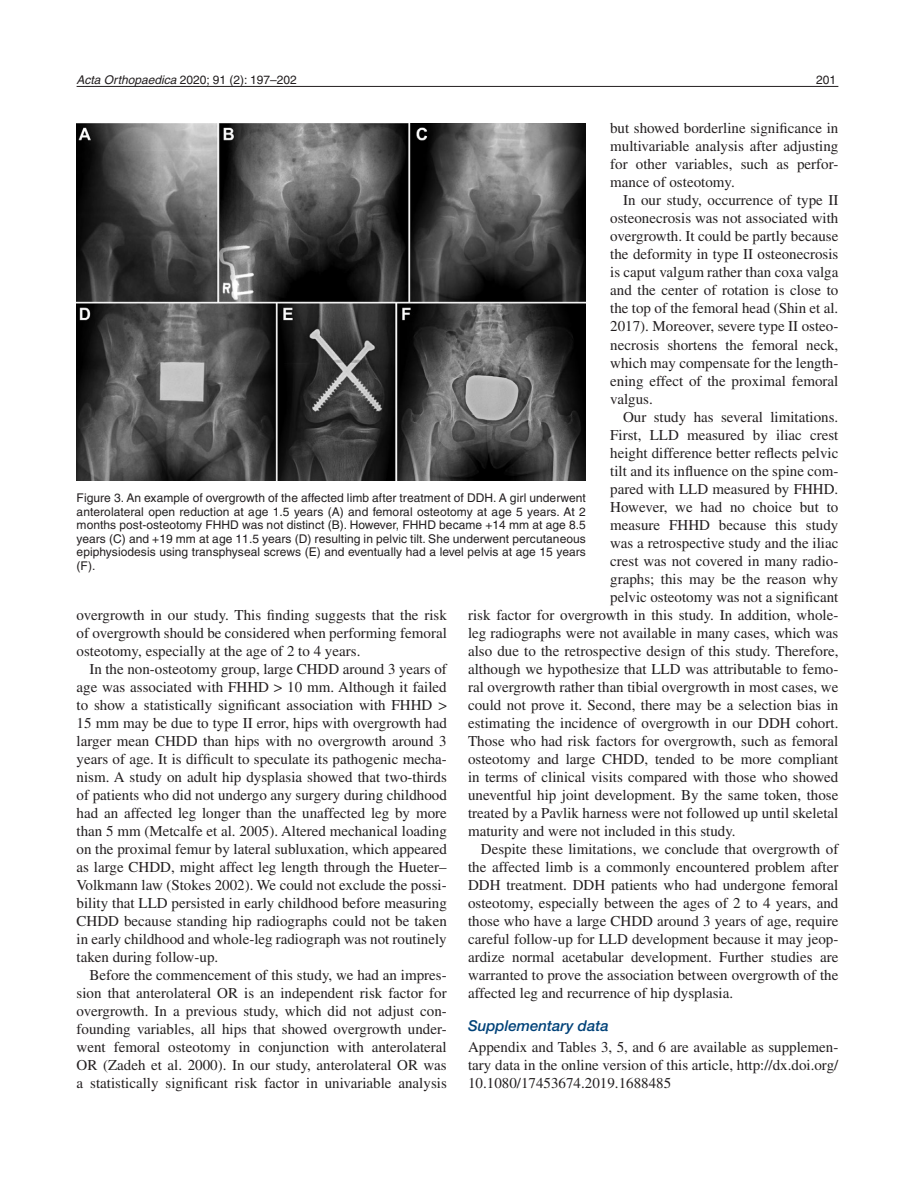
<style>
.page{position:relative;width:915px;height:1191px;background:#fff}
.page>*{position:absolute;margin:0;border:0;box-sizing:border-box;transform-origin:0 0}
.t1{font:15px/18px "Times";color:#231f20;text-align:justify}
.t2{font:italic 500 15px "Helvetica Neue LTW1 G";color:#004279}
.t3{font:12px/13.5px "Helvetica";letter-spacing:.005em;color:#231f20;text-align:justify}
.s1{font-style:italic}
</style>
<div class="page">
<hr style="left:77px;top:86px;width:761px;height:1px;background:#231f20">
<img style="left:77px;top:123px;width:508px;height:357px">
<p class="t3" style="left:77px;top:73px;width:222px"><span class="s1">Acta Orthopaedica</span> 2020; 91 (2): 197–202</p>
<p class="t3" style="left:816px;top:73px;width:22px">201</p>
<p class="t1" style="left:610px;top:119px;width:229px">but showed borderline significance in multivariable analysis after adjusting for other variables, such as perfor&shy;mance of osteotomy.</p>
<p class="t1" style="left:610px;top:191px;width:229px;text-indent:13px">In our study, occurrence of type II osteonecrosis was not associated with overgrowth. It could be partly because the deformity in type II osteonecrosis is caput valgum rather than coxa valga and the center of rotation is close to the top of the femoral head (Shin et al.<br>2017). Moreover, severe type II osteo&shy;necrosis shortens the femoral neck, which may compensate for the length&shy;ening effect of the proximal femoral valgus.</p>
<p class="t1" style="left:610px;top:407px;width:229px;text-indent:13px">Our study has several limitations.<br>First, LLD measured by iliac crest height difference better reflects pelvic tilt and its influence on the spine com&shy;pared with LLD measured by FHHD.<br>However, we had no choice but to measure FHHD because this study was a retrospective study and the iliac crest was not covered in many radio&shy;graphs; this may be the reason why pelvic osteotomy was not a significant</p>
<p class="t3" style="left:77px;top:491px;width:510px">Figure 3. An example of overgrowth of the affected limb after treatment of DDH. A girl underwent anterolateral open reduction at age 1.5 years (A) and femoral osteotomy at age 5 years. At 2 months post-osteotomy FHHD was not distinct (B). However, FHHD became +14 mm at age 8.5 years (C) and +19 mm at age 11.5 years (D) resulting in pelvic tilt. She underwent percutaneous epiphysiodesis using transphyseal screws (E) and eventually had a level pelvis at age 15 years (F).</p>
<p class="t1" style="left:77px;top:605px;width:371px">overgrowth in our study. This finding suggests that the risk of overgrowth should be considered when performing femoral osteotomy, especially at the age of 2 to 4 years.</p>
<p class="t1" style="left:77px;top:659px;width:371px;text-indent:13px">In the non-osteotomy group, large CHDD around 3 years of age was associated with FHHD &gt; 10 mm. Although it failed to show a statistically significant association with FHHD &gt; 15 mm may be due to type II error, hips with overgrowth had larger mean CHDD than hips with no overgrowth around 3 years of age. It is difficult to speculate its pathogenic mecha&shy;nism. A study on adult hip dysplasia showed that two-thirds of patients who did not undergo any surgery during childhood had an affected leg longer than the unaffected leg by more than 5 mm (Metcalfe et al. 2005). Altered mechanical loading on the proximal femur by lateral subluxation, which appeared as large CHDD, might affect leg length through the Hueter– Volkmann law (Stokes 2002). We could not exclude the possi&shy;bility that LLD persisted in early childhood before measuring CHDD because standing hip radiographs could not be taken in early childhood and whole-leg radiograph was not routinely taken during follow-up.</p>
<p class="t1" style="left:77px;top:965px;width:371px;text-indent:13px">Before the commencement of this study, we had an impres&shy;sion that anterolateral OR is an independent risk factor for overgrowth. In a previous study, which did not adjust con&shy;founding variables, all hips that showed overgrowth under&shy;went femoral osteotomy in conjunction with anterolateral OR (Zadeh et al. 2000). In our study, anterolateral OR was a statistically significant risk factor in univariable analysis</p>
<p class="t1" style="left:468px;top:605px;width:371px">risk factor for overgrowth in this study. In addition, whole&shy;leg radiographs were not available in many cases, which was also due to the retrospective design of this study. Therefore, although we hypothesize that LLD was attributable to femo&shy;ral overgrowth rather than tibial overgrowth in most cases, we could not prove it. Second, there may be a selection bias in estimating the incidence of overgrowth in our DDH cohort.<br>Those who had risk factors for overgrowth, such as femoral osteotomy and large CHDD, tended to be more compliant in terms of clinical visits compared with those who showed uneventful hip joint development. By the same token, those treated by a Pavlik harness were not followed up until skeletal maturity and were not included in this study.</p>
<p class="t1" style="left:468px;top:839px;width:371px;text-indent:13px">Despite these limitations, we conclude that overgrowth of the affected limb is a commonly encountered problem after DDH treatment. DDH patients who had undergone femoral osteotomy, especially between the ages of 2 to 4 years, and those who have a large CHDD around 3 years of age, require careful follow-up for LLD development because it may jeop&shy;ardize normal acetabular development. Further studies are warranted to prove the association between overgrowth of the affected leg and recurrence of hip dysplasia.</p>
<p class="t2" style="left:468px;top:1016px;width:142px">Supplementary data</p>
<p class="t1" style="left:468px;top:1037px;width:371px">Appendix and Tables 3, 5, and 6 are available as supplemen&shy;tary data in the online version of this article, http://dx.doi.org/ 10.1080/17453674.2019.1688485</p>
</div>
